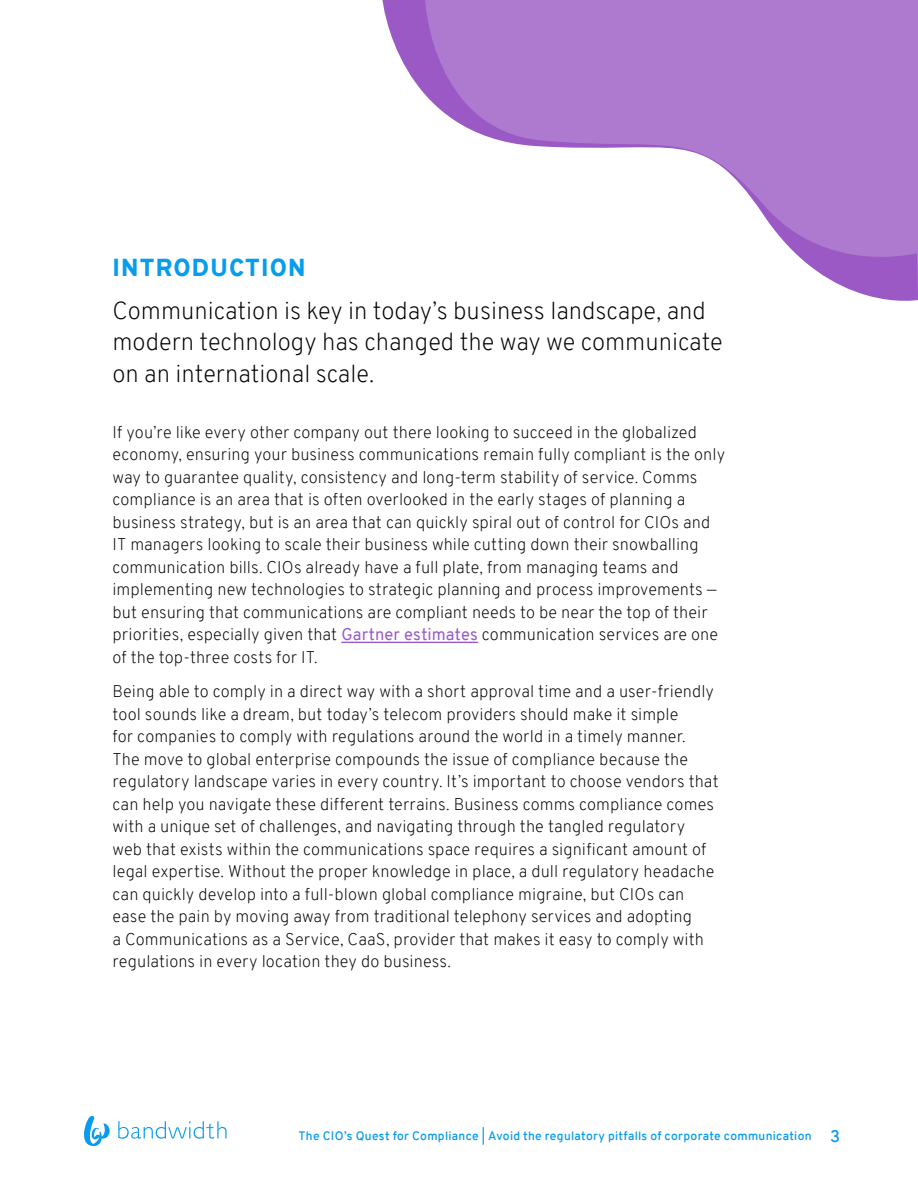
<style>
.page{position:relative;width:918px;height:1188px;background:#fff}
.page>*{position:absolute;margin:0;border:0;box-sizing:border-box;transform-origin:0 0}
.Intro_Paragraph{font:200 24px/31.5px "Overpass";color:#000}
.Subheads{font:900 24px "Overpass";letter-spacing:.05em;color:#079cee}
.Body_Copy{font:200 16.5px/22.5px "Overpass";letter-spacing:.005em;color:#000}
.t1{font:600 12px "Overpass";letter-spacing:.025em;color:#079cee}
.s1{font-weight:400;color:#9a59c5}
.s2{font-size:16.5px}
</style>
<div class="page">
<svg style="left:118px;top:1121px;width:109px;height:18px"></svg>
<svg style="left:84px;top:1116px;width:26px;height:30px"></svg>
<svg style="left:382px;top:0;width:536px;height:301px"></svg>
<hr style="left:341px;top:642px;width:137px;height:1px;background:#9a59c5">
<svg style="left:425px;top:0;width:493px;height:278px;fill:#ae7ad0"></svg>
<p class="Subheads" style="left:113px;top:251px;width:195px">INTRODUCTION</p>
<p class="Intro_Paragraph" style="left:112px;top:295px;width:612px">Communication is key in today’s business landscape, and modern technology has changed the way we communicate on an international scale.</p>
<p class="Body_Copy" style="left:112px;top:421px;width:614px">If you’re like every other company out there looking to succeed in the globalized economy, ensuring your business communications remain fully compliant is the only way to guarantee quality, consistency and long-term stability of service. Comms compliance is an area that is often overlooked in the early stages of planning a business strategy, but is an area that can quickly spiral out of control for CIOs and IT managers looking to scale their business while cutting down their snowballing communication bills. CIOs already have a full plate, from managing teams and implementing new technologies to strategic planning and process improvements — but ensuring that communications are compliant needs to be near the top of their priorities, especially given that <span class="s1">Gartner estimates</span> communication services are one of the top-three costs for IT.</p>
<p class="Body_Copy" style="left:112px;top:680px;width:608px">Being able to comply in a direct way with a short approval time and a user-friendly tool sounds like a dream, but today’s telecom providers should make it simple<br>for companies to comply with regulations around the world in a timely manner.<br>The move to global enterprise compounds the issue of compliance because the regulatory landscape varies in every country. It’s important to choose vendors that can help you navigate these different terrains. Business comms compliance comes with a unique set of challenges, and navigating through the tangled regulatory web that exists within the communications space requires a significant amount of legal expertise. Without the proper knowledge in place, a dull regulatory headache can quickly develop into a full-blown global compliance migraine, but CIOs can ease the pain by moving away from traditional telephony services and adopting<br>a Communications as a Service, CaaS, provider that makes it easy to comply with regulations in every location they do business.</p>
<p class="t1" style="left:298px;top:1127px;width:543px">The CIO’s Quest for Compliance | Avoid the regulatory pitfalls of corporate communication <span class="s2">3</span></p>
</div>
